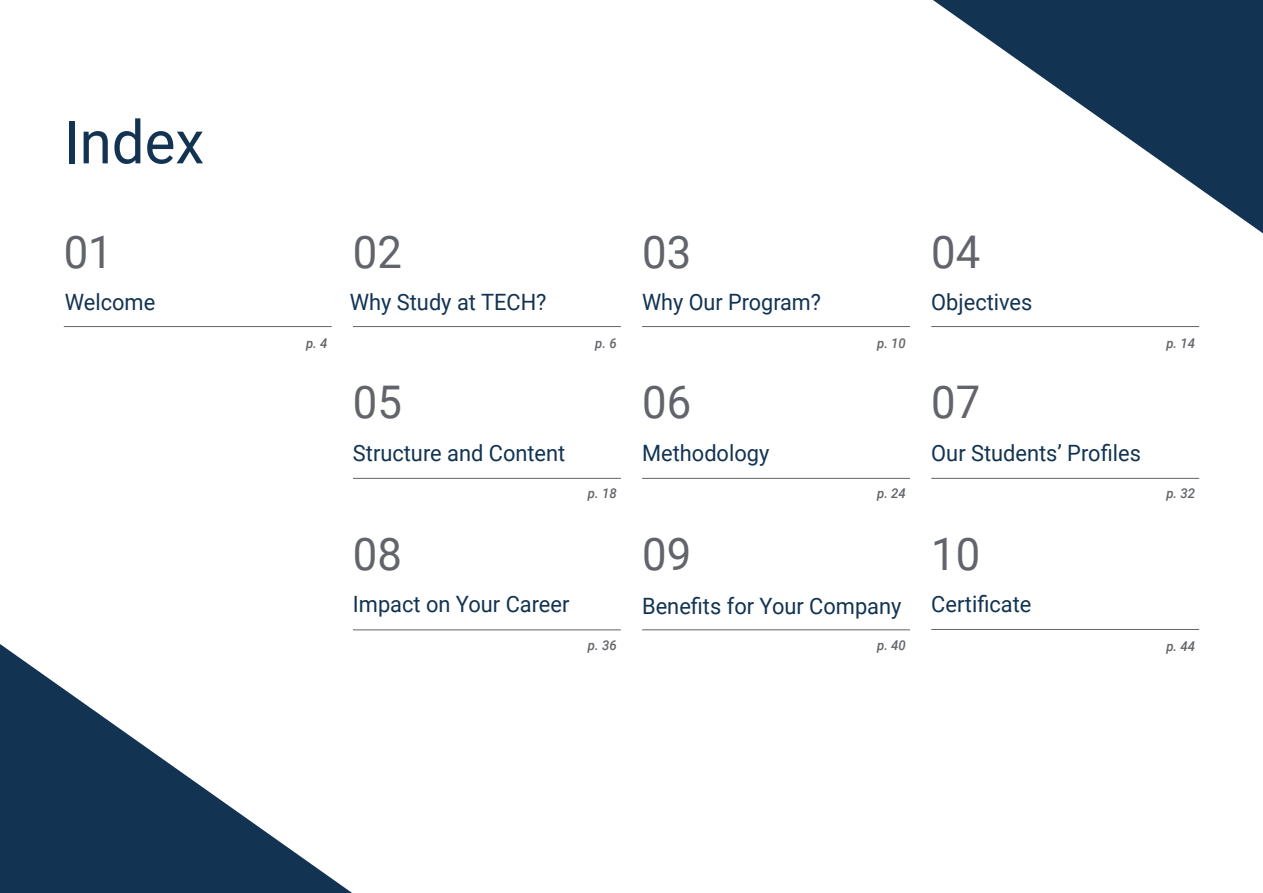
<style>
.page{position:relative;width:1263px;height:893px;background:#fff}
.page>*{position:absolute;margin:0;border:0;box-sizing:border-box;transform-origin:0 0}
.t1{font:60px "Roboto";color:#123352}
.t2{font:45px "Roboto";color:#61646a}
.t3{font:22.5px "Roboto";color:#123352}
.t4{font:22.5px "Roboto";color:#123352;scale:.96 1}
.t5{font:italic 500 13.5px "Roboto";color:#61646a}
</style>
<div class="page">
<hr style="left:64px;top:326px;width:268px;height:1px;background:#61646a">
<hr style="left:353px;top:478px;width:268px;height:1px;background:#61646a">
<hr style="left:353px;top:629px;width:268px;height:1px;background:#61646a">
<hr style="left:353px;top:326px;width:268px;height:1px;background:#61646a">
<hr style="left:642px;top:478px;width:268px;height:1px;background:#61646a">
<hr style="left:642px;top:629px;width:268px;height:1px;background:#61646a">
<hr style="left:642px;top:326px;width:268px;height:1px;background:#61646a">
<hr style="left:931px;top:478px;width:268px;height:1px;background:#61646a">
<hr style="left:931px;top:326px;width:268px;height:1px;background:#61646a">
<svg style="left:0;top:644px;width:352px;height:249px"></svg>
<svg style="left:933px;top:0;width:330px;height:233px"></svg>
<hr style="left:931px;top:629px;width:268px;height:1px;background:#61646a">
<h1 class="t1" style="left:64px;top:100px;width:142px">Index</h1>
<h2 class="t2" style="left:64px;top:220px;width:51px">01</h2>
<h2 class="t2" style="left:353px;top:220px;width:51px">02</h2>
<h2 class="t2" style="left:642px;top:220px;width:51px">03</h2>
<h2 class="t2" style="left:931px;top:220px;width:51px">04</h2>
<p class="t3" style="left:65px;top:286px;width:92px">Welcome</p>
<p class="t3" style="left:931px;top:286px;width:103px">Objectives</p>
<p class="t3" style="left:350px;top:286px;width:198px">Why Study at TECH?</p>
<p class="t4" style="left:642px;top:286px;width:188px">Why Our Program?</p>
<p class="t5" style="left:306px;top:333px;width:23px">p. 4</p>
<h2 class="t2" style="left:353px;top:371px;width:51px">05</h2>
<p class="t3" style="left:353px;top:437px;width:214px">Structure and Content</p>
<h2 class="t2" style="left:353px;top:522px;width:51px">08</h2>
<p class="t3" style="left:353px;top:588px;width:218px">Impact on Your Career</p>
<p class="t5" style="left:595px;top:333px;width:23px">p. 6</p>
<p class="t5" style="left:588px;top:484px;width:30px">p. 18</p>
<p class="t5" style="left:588px;top:636px;width:30px">p. 36</p>
<h2 class="t2" style="left:642px;top:371px;width:51px">06</h2>
<p class="t5" style="left:877px;top:333px;width:30px">p. 10</p>
<h2 class="t2" style="left:931px;top:371px;width:51px">07</h2>
<p class="t3" style="left:642px;top:437px;width:129px">Methodology</p>
<p class="t3" style="left:931px;top:437px;width:211px">Our Students’ Profiles</p>
<h2 class="t2" style="left:642px;top:522px;width:51px">09</h2>
<p class="t5" style="left:877px;top:484px;width:30px">p. 24</p>
<p class="t3" style="left:642px;top:590px;width:261px">Benefits for Your Company</p>
<p class="t5" style="left:877px;top:636px;width:30px">p. 40</p>
<h2 class="t2" style="left:931px;top:522px;width:51px">10</h2>
<p class="t3" style="left:931px;top:588px;width:102px">Certificate</p>
<p class="t5" style="left:1166px;top:333px;width:30px">p. 14</p>
<p class="t5" style="left:1166px;top:484px;width:30px">p. 32</p>
<p class="t5" style="left:1166px;top:636px;width:30px">p. 44</p>
</div>
